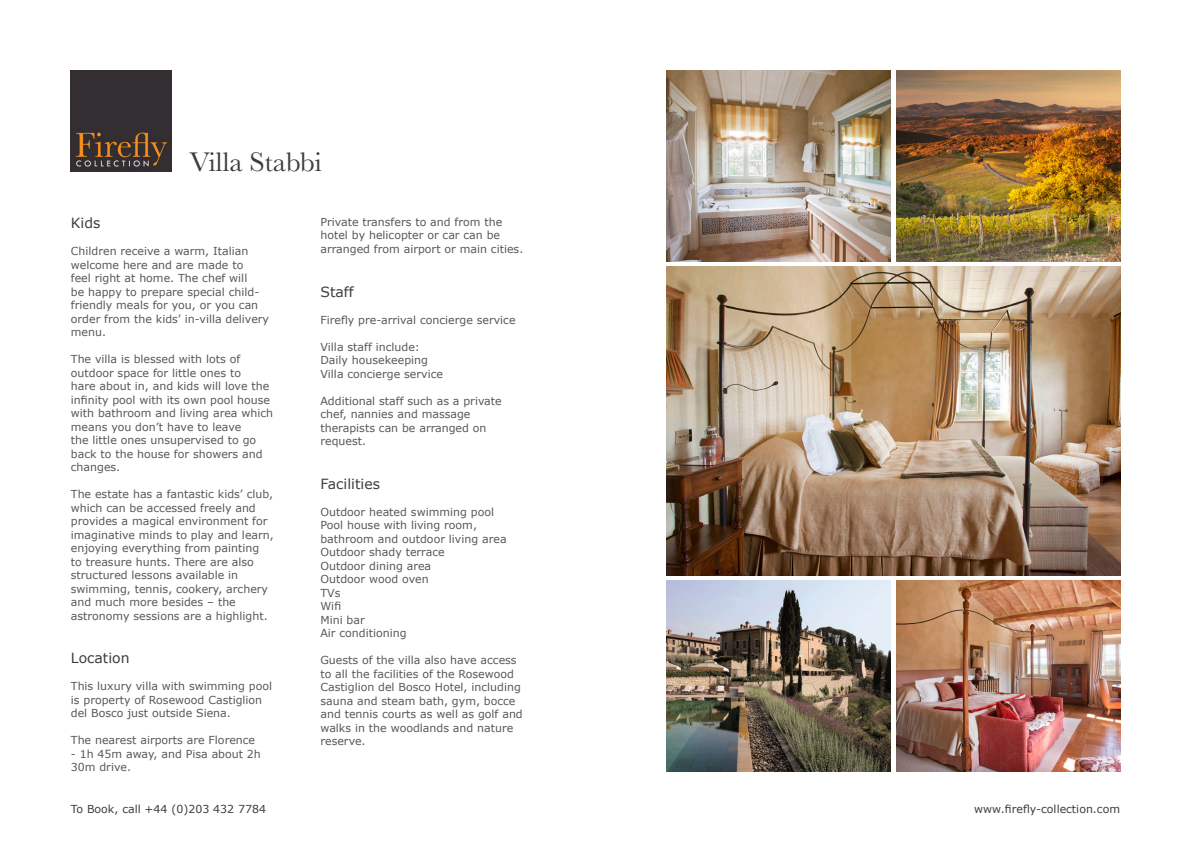
<style>
.page{position:relative;width:1191px;height:842px;background:#fff}
.page>*{position:absolute;margin:0;border:0;box-sizing:border-box;transform-origin:0 0}
.t1{font:28px "Baskerville";color:#3e3e3f}
.t2{font:14px "Verdana";color:#3e3e3f}
.t3{font:11px/13.5px "Verdana";color:#57585a}
.t4{font:11px "Verdana";color:#3e3e3f}
</style>
<div class="page">
<img style="left:71px;top:71px;width:101px;height:101px">
<img style="left:666px;top:267px;width:454px;height:308px">
<img style="left:896px;top:581px;width:224px;height:190px">
<img style="left:666px;top:581px;width:224px;height:190px">
<img style="left:666px;top:71px;width:224px;height:190px">
<img style="left:896px;top:71px;width:224px;height:190px">
<p class="t1" style="left:190px;top:145px;width:134px">Villa Stabbi</p>
<p class="t2" style="left:71px;top:213px;width:31px">Kids</p>
<p class="t3" style="left:71px;top:244px;width:200px">Children receive a warm, Italian welcome here and are made to<br>feel right at home. The chef will<br>be happy to prepare special child&shy;friendly meals for you, or you can order from the kids’ in-villa delivery menu.</p>
<p class="t3" style="left:71px;top:352px;width:204px">The villa is blessed with lots of outdoor space for little ones to<br>hare about in, and kids will love the infinity pool with its own pool house with bathroom and living area which means you don’t have to leave<br>the little ones unsupervised to go back to the house for showers and changes.</p>
<p class="t3" style="left:71px;top:487px;width:204px">The estate has a fantastic kids’ club, which can be accessed freely and provides a magical environment for imaginative minds to play and learn, enjoying everything from painting<br>to treasure hunts. There are also structured lessons available in swimming, tennis, cookery, archery and much more besides – the astronomy sessions are a highlight.</p>
<p class="t2" style="left:71px;top:649px;width:60px">Location</p>
<p class="t3" style="left:71px;top:679px;width:203px">This luxury villa with swimming pool is property of Rosewood Castiglion del Bosco just outside Siena.</p>
<p class="t3" style="left:71px;top:733px;width:186px">The nearest airports are Florence</p>
<p class="t3" style="left:71px;top:747px;width:191px">- 1h 45m away, and Pisa about 2h<br>30m drive.</p>
<p class="t4" style="left:71px;top:801px;width:197px">To Book, call +44 (0)203 432 7784</p>
<p class="t3" style="left:320px;top:215px;width:204px">Private transfers to and from the hotel by helicopter or car can be arranged from airport or main cities.</p>
<p class="t2" style="left:320px;top:282px;width:35px">Staff</p>
<p class="t3" style="left:320px;top:313px;width:197px">Firefly pre-arrival concierge service</p>
<p class="t3" style="left:320px;top:340px;width:101px">Villa staff include:</p>
<p class="t3" style="left:320px;top:353px;width:109px">Daily housekeeping</p>
<p class="t3" style="left:320px;top:367px;width:124px">Villa concierge service</p>
<p class="t3" style="left:320px;top:394px;width:183px">Additional staff such as a private chef, nannies and massage therapists can be arranged on request.</p>
<p class="t2" style="left:320px;top:474px;width:61px">Facilities</p>
<p class="t3" style="left:320px;top:505px;width:175px">Outdoor heated swimming pool</p>
<p class="t3" style="left:320px;top:518px;width:188px">Pool house with living room, bathroom and outdoor living area</p>
<p class="t3" style="left:320px;top:545px;width:126px">Outdoor shady terrace</p>
<p class="t3" style="left:320px;top:559px;width:112px">Outdoor dining area</p>
<p class="t3" style="left:320px;top:572px;width:110px">Outdoor wood oven</p>
<p class="t3" style="left:320px;top:586px;width:22px">TVs</p>
<p class="t3" style="left:320px;top:599px;width:22px">Wifi</p>
<p class="t3" style="left:320px;top:613px;width:46px">Mini bar</p>
<p class="t3" style="left:320px;top:626px;width:88px">Air conditioning</p>
<p class="t3" style="left:320px;top:653px;width:204px">Guests of the villa also have access to all the facilities of the Rosewood<br>Castiglion del Bosco Hotel, including sauna and steam bath, gym, bocce and tennis courts as well as golf and walks in the woodlands and nature reserve.</p>
<p class="t4" style="left:974px;top:801px;width:147px">www.firefly-collection.com</p>
</div>
